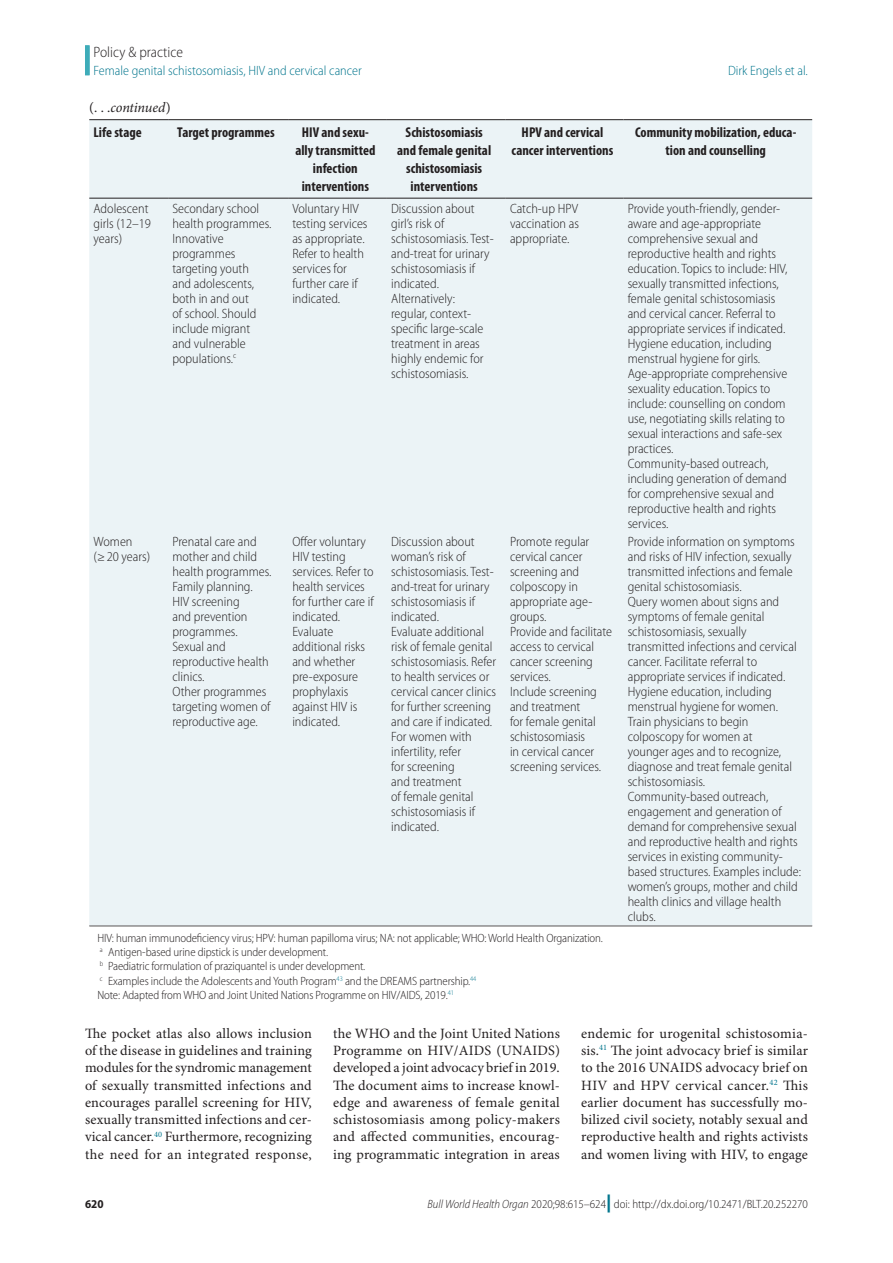
<style>
.page{position:relative;width:893px;height:1263px;background:#fff}
.page>*{position:absolute;margin:0;border:0;box-sizing:border-box;transform-origin:0 0}
.t1{font:300 semi-condensed 15px "Myriad Pro";color:#231f20}
.t2{font:14.25px/17.2px "Minion Pro";letter-spacing:.01em;color:#231f20;text-align:justify}
.t3{font:700 condensed 14.25px/17.9px "Myriad Pro";color:#231f20;text-align:center}
.t4{font:italic 14.25px "Minion Pro";letter-spacing:-.01em;color:#231f20}
.t5{font:300 semi-condensed 13.5px/15px "Myriad Pro";color:#231f20}
.t6{font:300 semi-condensed 13.5px "Myriad Pro";color:#00758d}
.t7{font:300 semi-condensed 12px/14.2px "Myriad Pro";letter-spacing:-.01em;color:#231f20}
.t8{font:700 semi-condensed 12px "Myriad Pro";color:#231f20}
.s1{font-style:normal}
.s2{font-style:italic}
.s3{font-weight:900;font-stretch:normal;font-size:18px;color:#00758d}
</style>
<div class="page">
<div style="left:85px;top:45px;width:5px;height:30px;background:#3eacb9"></div>
<hr style="left:89px;top:925px;width:723px;height:1px;background:#231f20">
<div style="left:89px;top:120px;width:723px;height:805px;background:#ebf3f6"></div>
<hr style="left:89px;top:119px;width:79px;height:1px;background:#231f20">
<hr style="left:168px;top:119px;width:120px;height:1px;background:#231f20">
<hr style="left:288px;top:119px;width:99px;height:1px;background:#231f20">
<hr style="left:387px;top:119px;width:119px;height:1px;background:#231f20">
<hr style="left:506px;top:119px;width:117px;height:1px;background:#231f20">
<hr style="left:623px;top:119px;width:189px;height:1px;background:#231f20">
<hr style="left:89px;top:198px;width:79px;height:1px;background:#231f20">
<hr style="left:168px;top:198px;width:120px;height:1px;background:#231f20">
<hr style="left:288px;top:198px;width:99px;height:1px;background:#231f20">
<hr style="left:387px;top:198px;width:119px;height:1px;background:#231f20">
<hr style="left:506px;top:198px;width:117px;height:1px;background:#231f20">
<hr style="left:623px;top:198px;width:189px;height:1px;background:#231f20">
<p class="t1" style="left:94px;top:44px;width:91px">Policy &amp; practice</p>
<p class="t6" style="left:94px;top:63px;width:270px">Female genital schistosomiasis, HIV and cervical cancer</p>
<p class="t6" style="left:728px;top:63px;width:81px">Dirk Engels et al.</p>
<p class="t4" style="left:89px;top:99px;width:83px"><span class="s1">(. . .</span>continued<span class="s1">)</span></p>
<p class="t3" style="left:94px;top:123px;width:50px">Life stage</p>
<p class="t3" style="left:177px;top:123px;width:99px">Target programmes</p>
<p class="t3" style="left:295px;top:123px;width:82px">HIV and sexu&shy;ally transmitted infection interventions</p>
<p class="t3" style="left:397px;top:124px;width:95px">Schistosomiasis and female genital schistosomiasis interventions</p>
<p class="t3" style="left:512px;top:124px;width:103px">HPV and cervical cancer interventions</p>
<p class="t3" style="left:635px;top:124px;width:163px">Community mobilization, educa&shy;tion and counselling</p>
<p class="t5" style="left:94px;top:201px;width:59px">Adolescent girls (12–19 years)</p>
<p class="t5" style="left:172px;top:201px;width:101px">Secondary school health programmes.<br>Innovative programmes targeting youth<br>and adolescents, both in and out<br>of school. Should include migrant and vulnerable populations.<sup>c</sup></p>
<p class="t5" style="left:292px;top:201px;width:77px">Voluntary HIV testing services as appropriate.<br>Refer to health services for further care if indicated.</p>
<p class="t5" style="left:391px;top:201px;width:104px">Discussion about girl’s risk of schistosomiasis. Test&shy;and-treat for urinary schistosomiasis if indicated.<br>Alternatively: regular, context&shy;specific large-scale treatment in areas highly endemic for schistosomiasis.</p>
<p class="t5" style="left:510px;top:201px;width:70px;text-align:justify">Catch-up HPV vaccination as appropriate.</p>
<p class="t5" style="left:628px;top:201px;width:161px">Provide youth-friendly, gender&shy;aware and age-appropriate comprehensive sexual and reproductive health and rights education. Topics to include: HIV, sexually transmitted infections, female genital schistosomiasis and cervical cancer. Referral to appropriate services if indicated.<br>Hygiene education, including menstrual hygiene for girls.<br>Age-appropriate comprehensive sexuality education. Topics to include: counselling on condom use, negotiating skills relating to sexual interactions and safe-sex practices.<br>Community-based outreach, including generation of demand for comprehensive sexual and reproductive health and rights services.</p>
<p class="t5" style="left:94px;top:534px;width:58px">Women (≥20 years)</p>
<p class="t5" style="left:172px;top:534px;width:101px">Prenatal care and mother and child health programmes.<br>Family planning.<br>HIV screening<br>and prevention programmes.<br>Sexual and reproductive health clinics.<br>Other programmes targeting women of reproductive age.</p>
<p class="t5" style="left:292px;top:534px;width:83px">Offer voluntary<br>HIV testing services. Refer to health services for further care if indicated.<br>Evaluate additional risks and whether pre-exposure prophylaxis against HIV is indicated.</p>
<p class="t5" style="left:391px;top:534px;width:107px">Discussion about woman’s risk of schistosomiasis. Test&shy;and-treat for urinary schistosomiasis if indicated.<br>Evaluate additional risk of female genital schistosomiasis. Refer to health services or cervical cancer clinics for further screening and care if indicated.<br>For women with infertility, refer<br>for screening<br>and treatment<br>of female genital schistosomiasis if indicated.</p>
<p class="t5" style="left:510px;top:534px;width:103px">Promote regular cervical cancer screening and colposcopy in appropriate age&shy;groups.<br>Provide and facilitate access to cervical cancer screening services.<br>Include screening and treatment<br>for female genital schistosomiasis<br>in cervical cancer screening services.</p>
<p class="t5" style="left:628px;top:534px;width:175px">Provide information on symptoms and risks of HIV infection, sexually transmitted infections and female genital schistosomiasis.<br>Query women about signs and symptoms of female genital schistosomiasis, sexually transmitted infections and cervical cancer. Facilitate referral to appropriate services if indicated.<br>Hygiene education, including menstrual hygiene for women.<br>Train physicians to begin colposcopy for women at<br>younger ages and to recognize, diagnose and treat female genital schistosomiasis.<br>Community-based outreach, engagement and generation of demand for comprehensive sexual and reproductive health and rights services in existing community&shy;based structures. Examples include: women’s groups, mother and child health clinics and village health clubs.</p>
<p class="t7" style="left:97px;top:931px;width:507px">HIV: human immunodeficiency virus; HPV: human papilloma virus; NA: not applicable; WHO: World Health Organization. <sup>a</sup> Antigen-based urine dipstick is under development.<br><sup>b</sup> Paediatric formulation of praziquantel is under development.<br><sup>c</sup> Examples include the Adolescents and Youth Program<sup>43</sup> and the DREAMS partnership.<sup>44<br></sup>Note: Adapted from WHO and Joint United Nations Programme on HIV/AIDS, 2019.<sup>41</sup></p>
<p class="t2" style="left:85px;top:1025px;width:228px">The pocket atlas also allows inclusion of the disease in guidelines and training modules for the syndromic management of sexually transmitted infections and encourages parallel screening for HIV, sexually transmitted infections and cer&shy;vical cancer.<sup>40</sup> Furthermore, recognizing the need for an integrated response,</p>
<p class="t2" style="left:333px;top:1025px;width:228px">the WHO and the Joint United Nations Programme on HIV/AIDS (UNAIDS) developed a joint advocacy brief in 2019.<br>The document aims to increase knowl&shy;edge and awareness of female genital schistosomiasis among policy-makers and affected communities, encourag&shy;ing programmatic integration in areas</p>
<p class="t2" style="left:581px;top:1025px;width:228px">endemic for urogenital schistosomia&shy;sis.<sup>41</sup> The joint advocacy brief is similar to the 2016 UNAIDS advocacy brief on HIV and HPV cervical cancer.<sup>42</sup> This earlier document has successfully mo&shy;bilized civil society, notably sexual and reproductive health and rights activists and women living with HIV, to engage</p>
<p class="t8" style="left:85px;top:1197px;width:20px">620</p>
<p class="t7" style="left:427px;top:1197px;width:382px"><span class="s2">Bull World Health Organ</span> 2020;98:615–624<span class="s3">|</span> doi: http://dx.doi.org/10.2471/BLT.20.252270</p>
</div>
